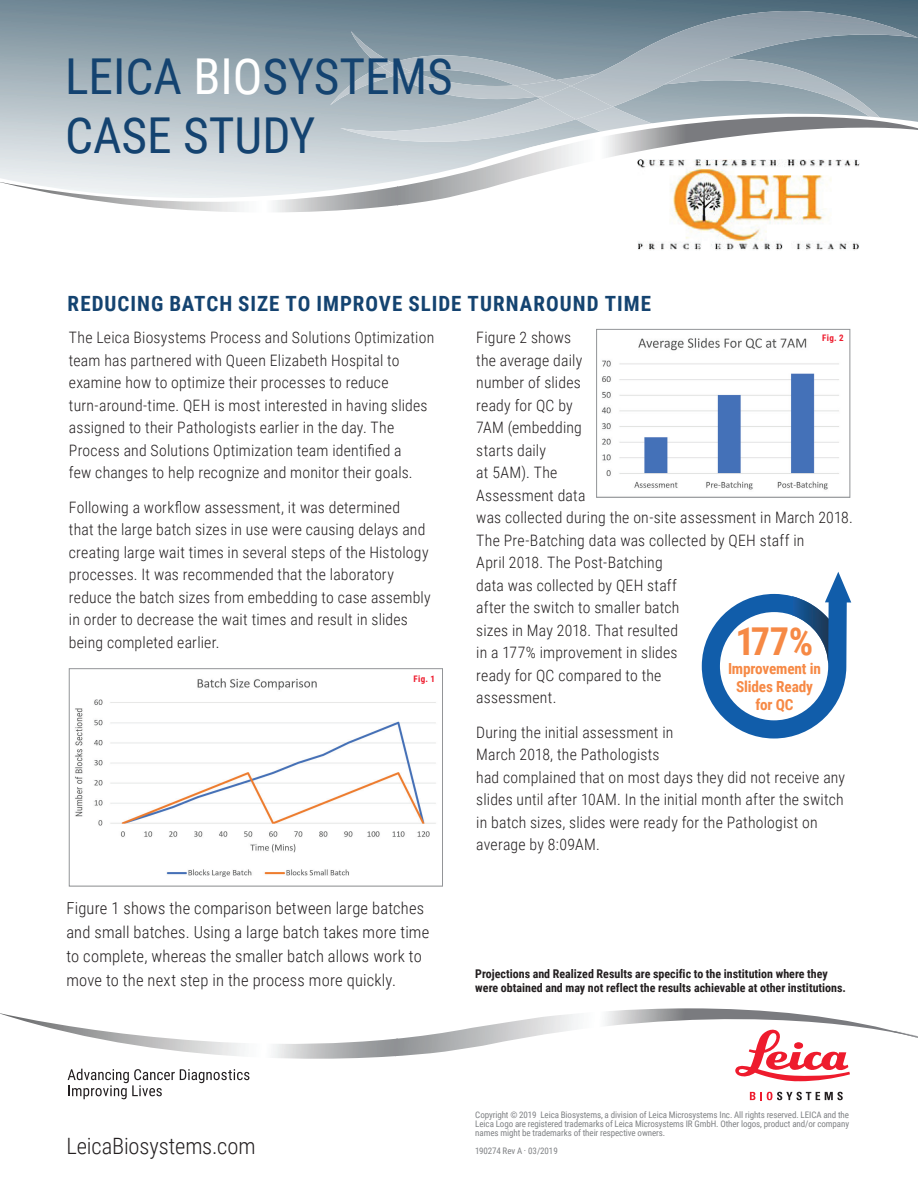
<style>
.page{position:relative;width:918px;height:1188px;background:#fff}
.page>*{position:absolute;margin:0;border:0;box-sizing:border-box;transform-origin:0 0}
.t1{font:49.5px/59.4px "Roboto Condensed";color:#144370}
.t2{font:700 38.4px "Roboto Condensed";color:#f68945}
.t3{font:300 22.5px "Roboto Condensed";letter-spacing:-.005em;color:#231f20}
.t4{font:700 21px "Roboto Condensed";letter-spacing:.045em;color:#144370}
.t5{font:300 16.5px/24px "Roboto Condensed";letter-spacing:.01em;color:#231f20}
.t6{font:300 15.75px/22.5px "Roboto Condensed";letter-spacing:.015em;color:#231f20}
.t7{font:700 15.3px/18.3px "Roboto Condensed";letter-spacing:-.01em;color:#f68945;text-align:center}
.t8{font:700 12px/14.4px "Roboto Condensed";color:#231f20}
.t9{font:9px/9px "Roboto Condensed";letter-spacing:-.01em;color:#808285;text-align:justify}
.t10{font:700 9px "Roboto Condensed";letter-spacing:.035em;color:#ee1b2d}
.s1{color:#fff}
</style>
<div class="page">
<svg style="left:0;top:1008px;width:918px;height:61px"></svg>
<svg style="left:68px;top:1069px;width:181px;height:30px"></svg>
<svg style="left:735px;top:1030px;width:115px;height:52px"></svg>
<svg style="left:750px;top:1092px;width:93px;height:8px"></svg>
<svg style="left:0;top:0;width:918px;height:117px;background:#899ca7"></svg>
<svg style="left:340px;top:11px;width:578px;height:106px;background:#708794"></svg>
<img style="left:75px;top:678px;width:361px;height:199px">
<div style="left:69px;top:668px;width:374px;height:218px;border:1px solid #939598"></div>
<div style="left:414px;top:675px;width:21px;height:11px;background:#fff"></div>
<svg style="left:330px;top:31px;width:578px;height:86px;background:#99a9b2"></svg>
<svg style="left:0;top:117px;width:918px;height:95px"></svg>
<img style="left:637px;top:160px;width:222px;height:90px">
<img style="left:601px;top:338px;width:238px;height:152px">
<div style="left:596px;top:329px;width:254px;height:169px;border:1px solid #939598"></div>
<svg style="left:702px;top:572px;width:149px;height:167px"></svg>
<h1 class="t1" style="left:65px;top:45px;width:389px">LEICA <span class="s1">BIO</span>SYSTEMS<br>CASE STUDY</h1>
<h3 class="t4" style="left:68px;top:288px;width:585px">REDUCING BATCH SIZE TO IMPROVE SLIDE TURNAROUND TIME</h3>
<p class="t6" style="left:69px;top:326px;width:367px">The Leica Biosystems Process and Solutions Optimization team has partnered with Queen Elizabeth Hospital to examine how to optimize their processes to reduce turn-around-time. QEH is most interested in having slides assigned to their Pathologists earlier in the day. The Process and Solutions Optimization team identified a<br>few changes to help recognize and monitor their goals.</p>
<p class="t6" style="left:69px;top:495px;width:363px">Following a workflow assessment, it was determined<br>that the large batch sizes in use were causing delays and creating large wait times in several steps of the Histology processes. It was recommended that the laboratory reduce the batch sizes from embedding to case assembly in order to decrease the wait times and result in slides being completed earlier.</p>
<p class="t10" style="left:414px;top:673px;width:23px">Fig. 1</p>
<p class="t5" style="left:66px;top:896px;width:364px">Figure 1 shows the comparison between large batches and small batches. Using a large batch takes more time to complete, whereas the smaller batch allows work to move to the next step in the process more quickly.</p>
<p class="t6" style="left:476px;top:326px;width:378px">Figure 2 shows<br>the average daily<br>number of slides<br>ready for QC by<br>7AM (embedding<br>starts daily<br>at 5AM). The<br>Assessment data<br>was collected during the on-site assessment in March 2018.<br>The Pre-Batching data was collected by QEH staff in<br>April 2018. The Post-Batching<br>data was collected by QEH staff<br>after the switch to smaller batch<br>sizes in May 2018. That resulted<br>in a 177% improvement in slides<br>ready for QC compared to the<br>assessment.</p>
<p class="t6" style="left:476px;top:720px;width:370px">During the initial assessment in<br>March 2018, the Pathologists<br>had complained that on most days they did not receive any slides until after 10AM. In the initial month after the switch in batch sizes, slides were ready for the Pathologist on average by 8:09AM.</p>
<p class="t10" style="left:822px;top:332px;width:23px">Fig. 2</p>
<h2 class="t2" style="left:736px;top:615px;width:79px">177%</h2>
<p class="t7" style="left:728px;top:658px;width:95px">Improvement in<br>Slides Ready for QC</p>
<p class="t8" style="left:475px;top:966px;width:372px">Projections and Realized Results are specific to the institution where they were obtained and may not reflect the results achievable at other institutions.</p>
<h3 class="t3" style="left:66px;top:1131px;width:191px">LeicaBiosystems.com</h3>
<p class="t9" style="left:475px;top:1110px;width:375px">Copyright © 2019 Leica Biosystems, a division of Leica Microsystems Inc. All rights reserved. LEICA and the Leica Logo are registered trademarks of Leica Microsystems IR GmbH. Other logos, product and/or company names might be trademarks of their respective owners.</p>
<p class="t9" style="left:475px;top:1146px;width:84px">190274 Rev A . 03/2019</p>
</div>
